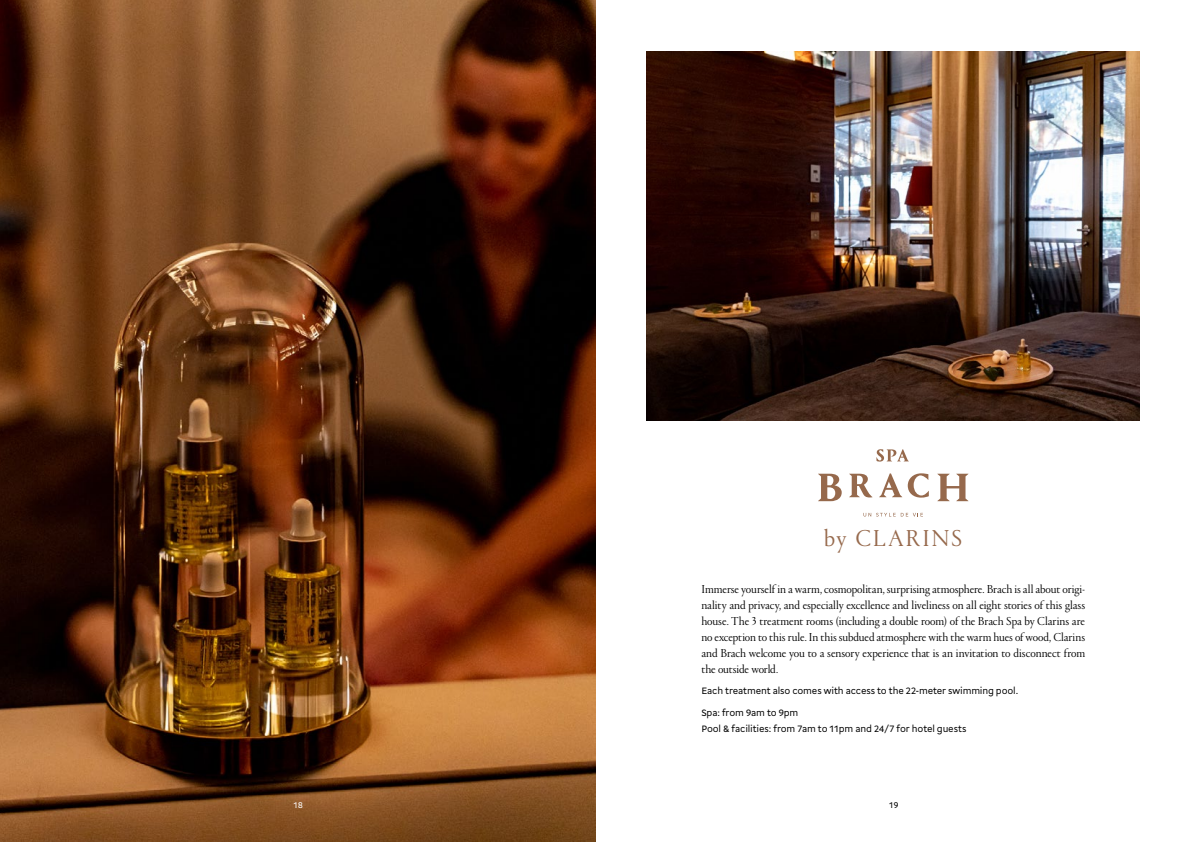
<style>
.page{position:relative;width:1191px;height:842px;background:#fff}
.page>*{position:absolute;margin:0;border:0;box-sizing:border-box;transform-origin:0 0}
.t1{font:300 24px "Portrait";letter-spacing:.07em;color:#96694c}
.t2{font:300 12px/16px "Portrait";letter-spacing:-.015em;color:#000;text-align:justify}
.t3{font:10px/21.7px "Cogito";letter-spacing:-.02em;color:#000}
.t4{font:9px "Cogito";color:#fff}
.t5{font:9px "Cogito";color:#000}
</style>
<div class="page">
<img style="left:646px;top:51px;width:494px;height:370px">
<img style="left:0;top:0;width:595px;height:842px">
<svg style="left:818px;top:474px;width:23px;height:27px"></svg>
<svg style="left:849px;top:474px;width:23px;height:23px"></svg>
<svg style="left:879px;top:473px;width:49px;height:25px"></svg>
<svg style="left:937px;top:474px;width:31px;height:27px"></svg>
<svg style="left:863px;top:513px;width:60px;height:3px"></svg>
<svg style="left:876px;top:449px;width:33px;height:13px"></svg>
<h1 class="t1" style="left:824px;top:528px;width:140px">by CLARINS</h1>
<p class="t2" style="left:701px;top:582px;width:385px">Immerse yourself in a warm, cosmopolitan, surprising atmosphere. Brach is all about origi&shy;nality and privacy, and especially excellence and liveliness on all eight stories of this glass house. The 3 treatment rooms (including a double room) of the Brach Spa by Clarins are no exception to this rule. In this subdued atmosphere with the warm hues of wood, Clarins and Brach welcome you to a sensory experience that is an invitation to disconnect from the outside world.</p>
<p class="t3" style="left:701px;top:681px;width:318px">Each treatment also comes with access to the 22-meter swimming pool.<br>Spa: from 9am to 9pm</p>
<p class="t3" style="left:701px;top:718px;width:267px">Pool &amp; facilities: from 7am to 11pm and 24/7 for hotel guests</p>
<p class="t4" style="left:293px;top:801px;width:11px">18</p>
<p class="t5" style="left:889px;top:801px;width:11px">19</p>
</div>
